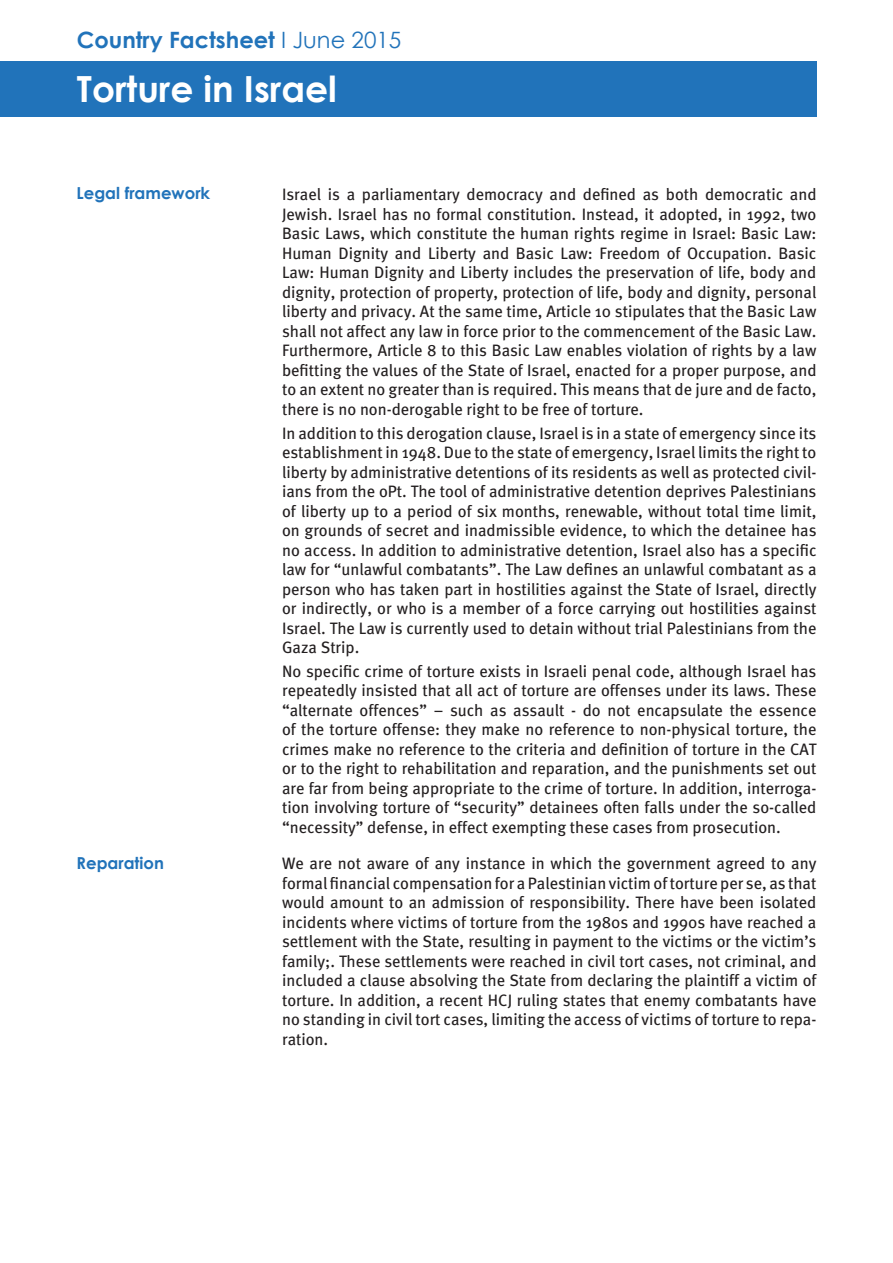
<style>
.page{position:relative;width:893px;height:1263px;background:#fff}
.page>*{position:absolute;margin:0;border:0;box-sizing:border-box;transform-origin:0 0}
.t1{font:700 36px "Century Gothic";color:#fff}
.t2{font:700 22.5px "Century Gothic";color:#2173ba}
.Body{font:16.5px/19.5px "Meta";color:#231f20;text-align:justify}
.Body-2{font:700 16.5px "Century Gothic";color:#2173ba}
.s1{font-weight:400}
</style>
<div class="page">
<div style="left:0;top:62px;width:816px;height:55px;background:#2173ba"></div>
<p class="t2" style="left:77px;top:26px;width:326px">Country Factsheet <span class="s1">I June 2015</span></p>
<p class="t1" style="left:77px;top:66px;width:261px">Torture in Israel</p>
<p class="Body-2" style="left:77px;top:183px;width:135px">Legal framework</p>
<p class="Body" style="left:282px;top:185px;width:536px">Israel is a parliamentary democracy and defined as both democratic and Jewish. Israel has no formal constitution. Instead, it adopted, in 1992, two Basic Laws, which constitute the human rights regime in Israel: Basic Law:<br>Human Dignity and Liberty and Basic Law: Freedom of Occupation. Basic Law: Human Dignity and Liberty includes the preservation of life, body and dignity, protection of property, protection of life, body and dignity, personal liberty and privacy. At the same time, Article 10 stipulates that the Basic Law shall not affect any law in force prior to the commencement of the Basic Law.<br>Furthermore, Article 8 to this Basic Law enables violation of rights by a law befitting the values of the State of Israel, enacted for a proper purpose, and to an extent no greater than is required. This means that de jure and de facto, there is no non-derogable right to be free of torture.</p>
<p class="Body" style="left:282px;top:423px;width:536px">In addition to this derogation clause, Israel is in a state of emergency since its establishment in 1948. Due to the state of emergency, Israel limits the right to liberty by administrative detentions of its residents as well as protected civil&shy;ians from the oPt. The tool of administrative detention deprives Palestinians of liberty up to a period of six months, renewable, without total time limit, on grounds of secret and inadmissible evidence, to which the detainee has no access. In addition to administrative detention, Israel also has a specific law for “unlawful combatants”. The Law defines an unlawful combatant as a person who has taken part in hostilities against the State of Israel, directly or indirectly, or who is a member of a force carrying out hostilities against Israel. The Law is currently used to detain without trial Palestinians from the Gaza Strip.</p>
<p class="Body" style="left:282px;top:661px;width:536px">No specific crime of torture exists in Israeli penal code, although Israel has repeatedly insisted that all act of torture are offenses under its laws. These “alternate offences” – such as assault - do not encapsulate the essence of the torture offense: they make no reference to non-physical torture, the crimes make no reference to the criteria and definition of torture in the CAT or to the right to rehabilitation and reparation, and the punishments set out are far from being appropriate to the crime of torture. In addition, interroga&shy;tion involving torture of “security” detainees often falls under the so-called “necessity” defense, in effect exempting these cases from prosecution.</p>
<p class="Body-2" style="left:77px;top:852px;width:89px">Reparation</p>
<p class="Body" style="left:282px;top:854px;width:536px">We are not aware of any instance in which the government agreed to any formal financial compensation for a Palestinian victimoftorture per se, as that would amount to an admission of responsibility. There have been isolated incidents where victims of torture from the 1980s and 1990s have reached a settlement with the State, resulting in payment to the victims or the victim’s family;. These settlements were reached in civil tort cases, not criminal, and included a clause absolving the State from declaring the plaintiff a victim of torture. In addition, a recent HCJ ruling states that enemy combatants have no standing in civil tort cases, limiting the access of victims of torture to repa&shy;ration.</p>
</div>
